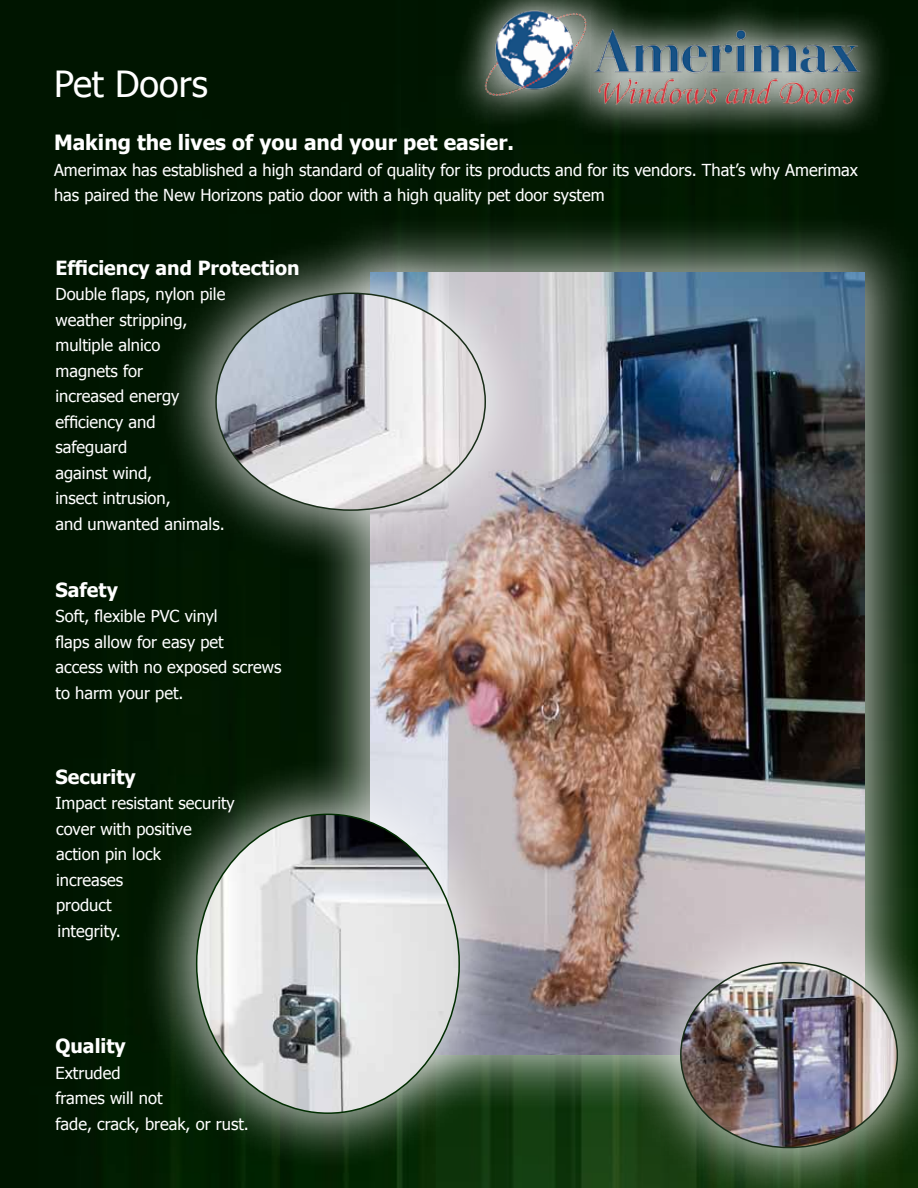
<style>
.page{position:relative;width:918px;height:1188px;background:#001601}
.page>*{position:absolute;margin:0;border:0;box-sizing:border-box;transform-origin:0 0}
.t1{font:36px "Tahoma";color:#fff}
.t2{font:700 21px "Tahoma";color:#fff}
.t3{font:700 19.5px "Tahoma";color:#fff}
.t4{font:16.5px/25.5px "Tahoma";color:#fff}
</style>
<div class="page">
<div style="left:311px;top:213px;width:607px;height:901px;background:#fff;opacity:.7"></div>
<img style="left:370px;top:273px;width:494px;height:781px">
<div style="left:450px;top:0;width:444px;height:139px;background:#fff;opacity:.87"></div>
<img style="left:482px;top:10px;width:382px;height:96px">
<div style="left:137px;top:755px;width:382px;height:417px;background:#fff;opacity:.7"></div>
<img style="left:197px;top:814px;width:262px;height:299px">
<div style="left:157px;top:234px;width:387px;height:335px;background:#fff;opacity:.7"></div>
<img style="left:216px;top:293px;width:269px;height:217px">
<div style="left:622px;top:904px;width:296px;height:284px;background:#fff;opacity:.7"></div>
<img style="left:681px;top:963px;width:216px;height:185px">
<h1 class="t1" style="left:54px;top:59px;width:155px">Pet Doors</h1>
<p class="t2" style="left:54px;top:128px;width:462px">Making the lives of you and your pet easier.</p>
<p class="t4" style="left:54px;top:156px;width:806px">Amerimax has established a high standard of quality for its products and for its vendors. That’s why Amerimax has paired the New Horizons patio door with a high quality pet door system</p>
<p class="t3" style="left:56px;top:254px;width:246px">Efficiency and Protection</p>
<p class="t4" style="left:56px;top:281px;width:171px">Double flaps, nylon pile weather stripping, multiple alnico magnets for<br>increased energy efficiency and safeguard<br>against wind,<br>insect intrusion,<br>and unwanted animals.</p>
<p class="t3" style="left:56px;top:576px;width:64px">Safety</p>
<p class="t4" style="left:56px;top:603px;width:228px">Soft, flexible PVC vinyl<br>flaps allow for easy pet<br>access with no exposed screws to harm your pet.</p>
<p class="t3" style="left:56px;top:763px;width:82px">Security</p>
<p class="t4" style="left:56px;top:790px;width:181px">Impact resistant security cover with positive action pin lock<br>increases<br>product<br>integrity.</p>
<p class="t3" style="left:56px;top:1032px;width:72px">Quality</p>
<p class="t4" style="left:56px;top:1059px;width:195px">Extruded<br>frames will not<br>fade, crack, break, or rust.</p>
</div>
